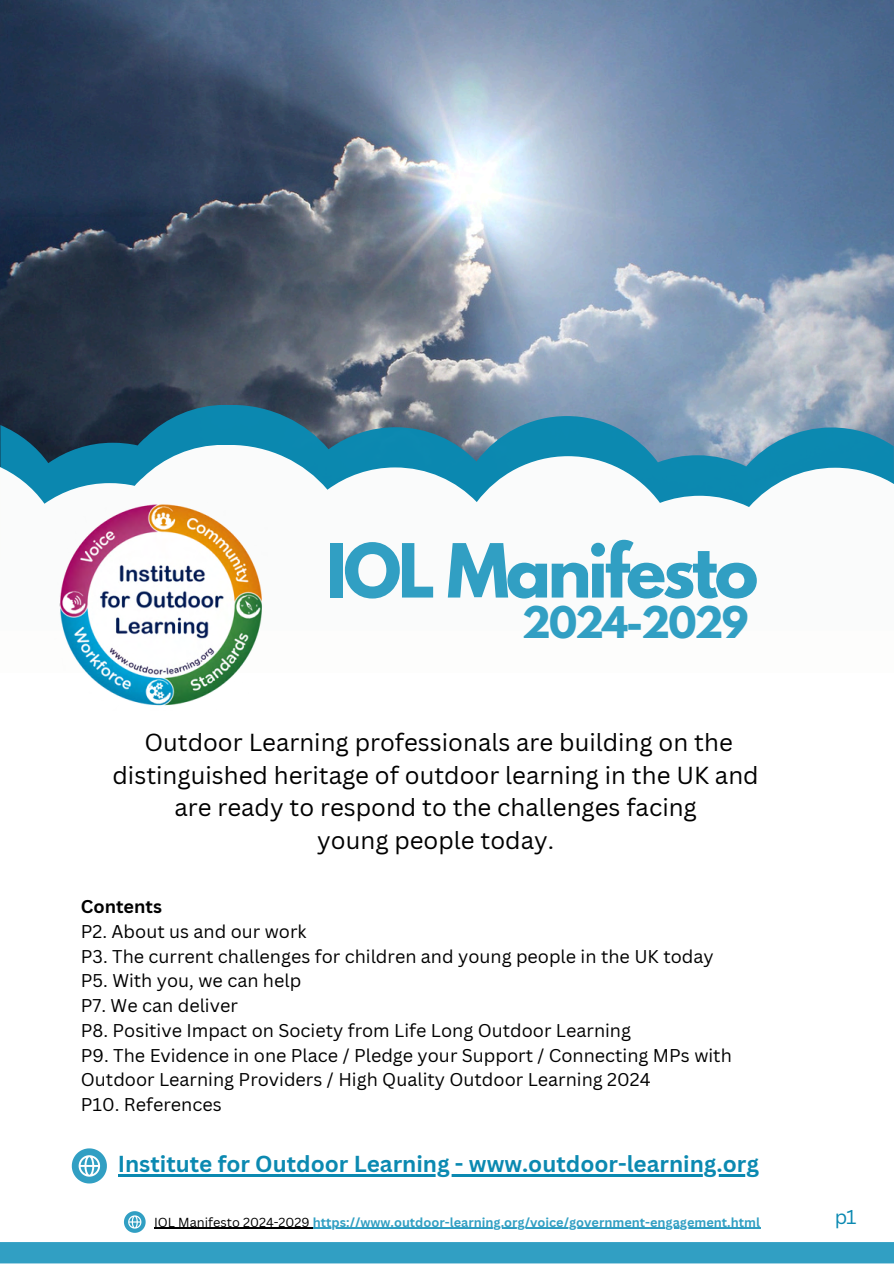
<style>
.page{position:relative;width:894px;height:1264px;background:#fff}
.page>*{position:absolute;margin:0;border:0;box-sizing:border-box;transform-origin:0 0}
.t1{font:700 66px "League Spartan";letter-spacing:-.05em;color:#319fc3}
.t2{font:700 38.55px "League Spartan";letter-spacing:-.05em;color:#319fc3}
.t3{font:24px/32.7px "Canva Sans";color:#000;text-align:center}
.t4{font:700 22.5px "Canva Sans";color:#0b89b1}
.t5{font:19.5px "Canva Sans";color:#0b89b1}
.t6{font:18px/24.8px "Canva Sans";color:#000}
.t7{font:700 18px "Canva Sans";color:#000}
.t8{font:700 12.75px "Canva Sans";color:#319fc3}
.s1{font-weight:400;color:#000}
</style>
<div class="page">
<img style="left:0;top:0;width:893px;height:405px">
<svg style="left:0;top:405px;width:893px;height:40px;background:#4b7d96"></svg>
<svg style="left:0;top:445px;width:893px;height:62px"></svg>
<img style="left:54px;top:500px;width:213px;height:206px">
<div style="left:0;top:1241px;width:893px;height:22px;background:#319fc3"></div>
<hr style="left:118px;top:1174px;width:641px;height:2px;background:#0b89b1">
<svg style="left:124px;top:1211px;width:21px;height:21px"></svg>
<svg style="left:72px;top:1148px;width:35px;height:35px"></svg>
<hr style="left:154px;top:1227px;width:159px;height:1px;background:#000">
<hr style="left:313px;top:1227px;width:447px;height:1px;background:#319fc3">
<h1 class="t1" style="left:326px;top:538px;width:433px">IOL Manifesto</h1>
<h1 class="t2" style="left:521px;top:603px;width:228px">2024-2029</h1>
<h3 class="t3" style="left:112px;top:725px;width:647px">Outdoor Learning professionals are building on the distinguished heritage of outdoor learning in the UK and are ready to respond to the challenges facing<br>young people today.</h3>
<h4 class="t7" style="left:81px;top:893px;width:83px">Contents</h4>
<p class="t6" style="left:81px;top:918px;width:652px">P2. About us and our work<br>P3. The current challenges for children and young people in the UK today P5. With you, we can help<br>P7. We can deliver<br>P8. Positive Impact on Society from Life Long Outdoor Learning<br>P9. The Evidence in one Place / Pledge your Support / Connecting MPs with Outdoor Learning Providers / High Quality Outdoor Learning 2024<br>P10. References</p>
<h2 class="t4" style="left:118px;top:1147px;width:642px">Institute for Outdoor Learning - www.outdoor-learning.org</h2>
<p class="t8" style="left:154px;top:1212px;width:607px"><span class="s1">IOL Manifesto 2024-2029</span> https://www.outdoor-learning.org/voice/government-engagement.html</p>
<p class="t5" style="left:834px;top:1203px;width:23px">p1</p>
</div>
